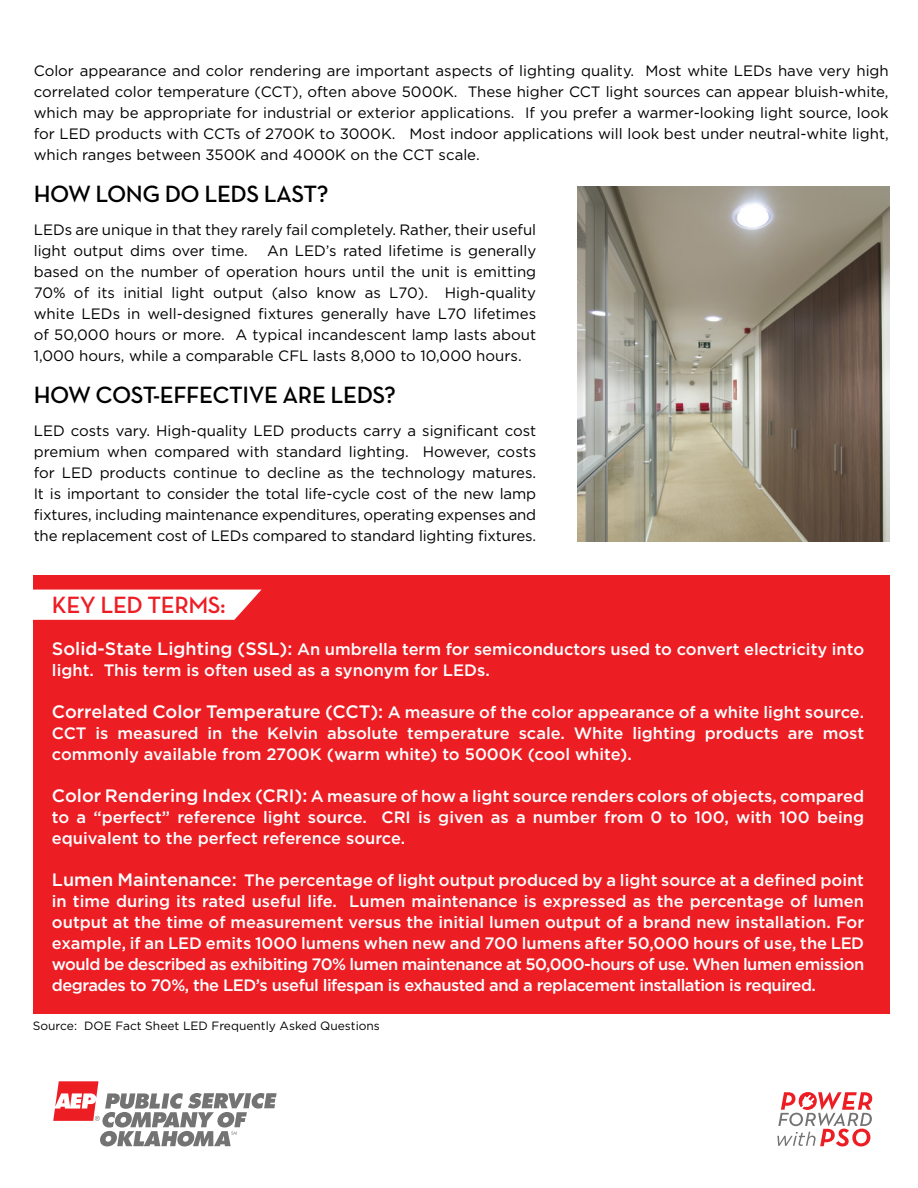
<style>
.page{position:relative;width:918px;height:1188px;background:#fff}
.page>*{position:absolute;margin:0;border:0;box-sizing:border-box;transform-origin:0 0}
.t1{font:600 24px "Neutra Text";letter-spacing:-.02em;color:#000}
.t2{font:600 24px "Neutra Text";letter-spacing:-.02em;color:#ed1d24}
.t3{font:500 16.5px/21px "Gotham";color:#fff;text-align:justify}
.t4{font:15px/21px "Gotham";color:#000;text-align:justify}
.t5{font:12px "Gotham";color:#000}
.s1{font-size:18px}
</style>
<div class="page">
<div style="left:34px;top:576px;width:856px;height:438px;background:#ed1d24"></div>
<svg style="left:33px;top:590px;width:228px;height:30px"></svg>
<img style="left:578px;top:187px;width:312px;height:354px">
<svg style="left:53px;top:1081px;width:224px;height:65px"></svg>
<svg style="left:777px;top:1092px;width:95px;height:54px"></svg>
<p class="t4" style="left:34px;top:60px;width:857px">Color appearance and color rendering are important aspects of lighting quality. Most white LEDs have very high correlated color temperature (CCT), often above 5000K. These higher CCT light sources can appear bluish-white, which may be appropriate for industrial or exterior applications. If you prefer a warmer-looking light source, look for LED products with CCTs of 2700K to 3000K. Most indoor applications will look best under neutral-white light, which ranges between 3500K and 4000K on the CCT scale.</p>
<h1 class="t1" style="left:34px;top:180px;width:296px">HOW LONG DO LEDS LAST?</h1>
<p class="t4" style="left:34px;top:219px;width:504px">LEDs are unique in that they rarely fail completely. Rather, their useful light output dims over time.</p>
<p class="t4" style="left:34px;top:240px;width:504px;text-indent:234px">An LED’s rated lifetime is generally based on the number of operation hours until the unit is emitting 70% of its initial light output (also know as L70). High-quality white LEDs in well-designed fixtures generally have L70 lifetimes of 50,000 hours or more. A typical incandescent lamp lasts about 1,000 hours, while a comparable CFL lasts 8,000 to 10,000 hours.</p>
<h1 class="t1" style="left:34px;top:381px;width:364px">HOW COST-EFFECTIVE ARE LEDS?</h1>
<p class="t4" style="left:34px;top:420px;width:504px">LED costs vary. High-quality LED products carry a significant cost premium when compared with standard lighting. However, costs for LED products continue to decline as the technology matures.<br>It is important to consider the total life-cycle cost of the new lamp fixtures, including maintenance expenditures, operating expenses and the replacement cost of LEDs compared to standard lighting fixtures.</p>
<h1 class="t2" style="left:52px;top:590px;width:175px">KEY LED TERMS:</h1>
<p class="t3" style="left:52px;top:638px;width:814px"><span class="s1">Solid-State Lighting (SSL):</span> An umbrella term for semiconductors used to convert electricity into light. This term is often used as a synonym for LEDs.</p>
<p class="t3" style="left:52px;top:701px;width:814px"><span class="s1">Correlated Color Temperature (CCT):</span> A measure of the color appearance of a white light source.<br>CCT is measured in the Kelvin absolute temperature scale. White lighting products are most commonly available from 2700K (warm white) to 5000K (cool white).</p>
<p class="t3" style="left:52px;top:785px;width:814px"><span class="s1">Color Rendering Index (CRI):</span> A measure of how a light source renders colors of objects, compared to a “perfect” reference light source. CRI is given as a number from 0 to 100, with 100 being equivalent to the perfect reference source.</p>
<p class="t3" style="left:52px;top:869px;width:814px"><span class="s1">Lumen Maintenance:</span> The percentage of light output produced by a light source at a defined point in time during its rated useful life. Lumen maintenance is expressed as the percentage of lumen output at the time of measurement versus the initial lumen output of a brand new installation. For example, if an LED emits 1000 lumens when new and 700 lumens after 50,000 hours of use, the LED would be described as exhibiting 70% lumen maintenance at 50,000-hours of use. When lumen emission degrades to 70%, the LED’s useful lifespan is exhausted and a replacement installation is required.</p>
<p class="t5" style="left:33px;top:1018px;width:349px">Source: DOE Fact Sheet LED Frequently Asked Questions</p>
</div>
